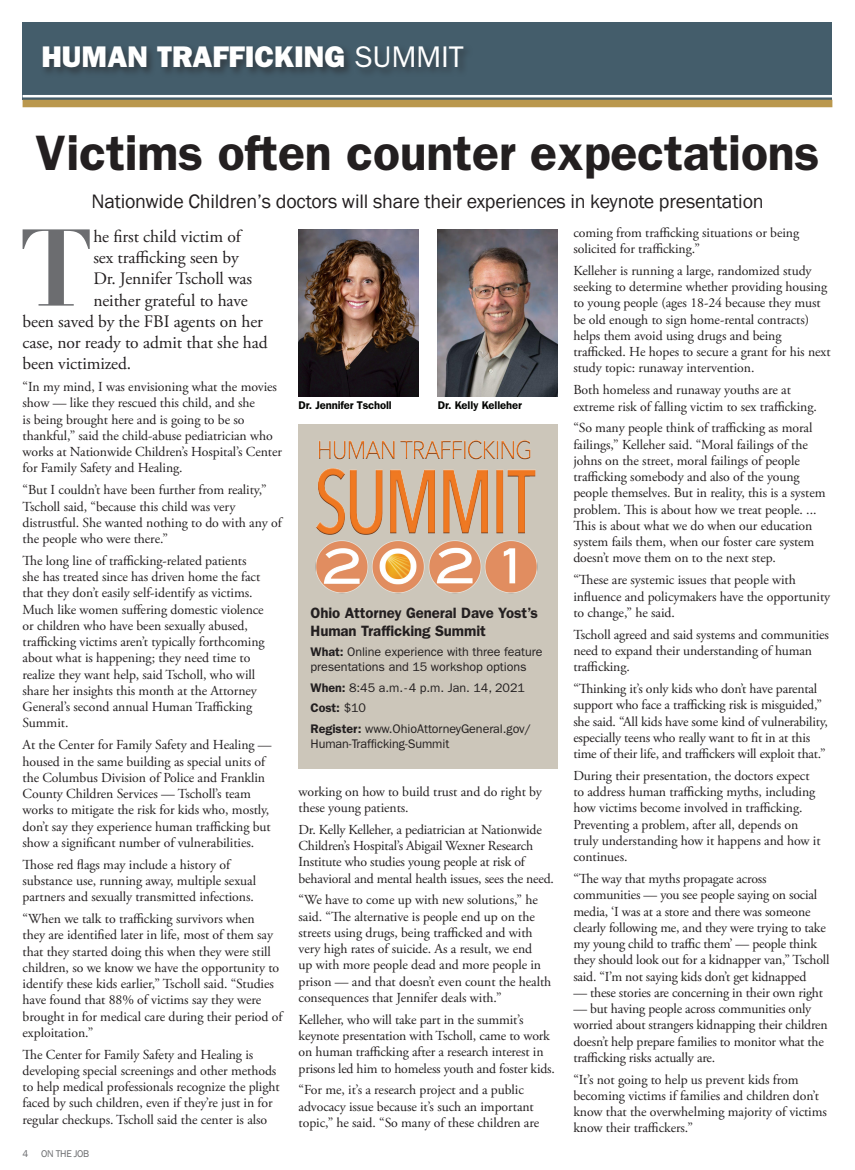
<style>
.page{position:relative;width:855px;height:1170px;background:#fff}
.page>*{position:absolute;margin:0;border:0;box-sizing:border-box;transform-origin:0 0}
.Paragraph{font:700 107px "Didot";color:#6c6d70}
.Heading_1{font:600 50px "ITC Franklin Gothic Std";letter-spacing:-.005em;color:#231f20}
.t1{font:30px "ITC Franklin Gothic Std Hvy";color:#fff}
.Heading_3{font:20px "Franklin Gothic";letter-spacing:-.01em;color:#231f20}
.Paragraph-2{font:17.5px "Adobe Garamond Pro";letter-spacing:-.005em;color:#231f20}
.Paragraph-3{font:600 15px/17.5px "ITC Franklin Gothic Std";letter-spacing:-.005em;color:#231f20}
.Paragraph-4{font:13.75px/16.2px "Adobe Garamond Pro";letter-spacing:-.005em;color:#231f20}
.Paragraph-5{font:12.5px/15px "ITC Franklin Gothic Std";letter-spacing:-.005em;color:#231f20}
.Paragraph-6{font:600 12.5px "ITC Franklin Gothic Std";color:#231f20}
.Cutline{font:600 11.25px "ITC Franklin Gothic Std";letter-spacing:-.01em;color:#040503}
.t2{font:10px "Franklin Gothic";letter-spacing:-.03em;color:#6c6d70}
.s1{font-family:"ITC Franklin Gothic Std"}
.s2{font-weight:600}
.s3{font-weight:400}
</style>
<div class="page">
<img style="left:299px;top:229px;width:119px;height:168px">
<div style="left:22px;top:22px;width:810px;height:78px;background:#445d6b"></div>
<div style="left:26px;top:100px;width:803px;height:7px;background:#ba984e"></div>
<div style="left:40px;top:44px;width:434px;height:34px;background:#231f20;opacity:.52"></div>
<hr style="left:23px;top:95px;width:810px;height:2px;background:#fff">
<div style="left:298px;top:425px;width:259px;height:344px;background:#ccc6ba"></div>
<img style="left:315px;top:440px;width:223px;height:154px">
<img style="left:438px;top:229px;width:119px;height:168px">
<p class="t1" style="left:41px;top:39px;width:424px">HUMAN TRAFFICKING <span class="s1">SUMMIT</span></p>
<p class="Heading_1" style="left:36px;top:124px;width:785px">Victims often counter expectations</p>
<p class="Heading_3" style="left:91px;top:189px;width:674px">Nationwide Children’s doctors will share their experiences in keynote presentation</p>
<p class="Paragraph" style="left:18px;top:201px;width:77px">T</p>
<p class="Paragraph-2" style="left:93px;top:226px;width:149px">he first child victim of</p>
<p class="Paragraph-2" style="left:93px;top:247px;width:147px">sex trafficking seen by</p>
<p class="Paragraph-2" style="left:93px;top:268px;width:160px">Dr. Jennifer Tscholl was</p>
<p class="Paragraph-2" style="left:93px;top:290px;width:156px">neither grateful to have</p>
<p class="Paragraph-2" style="left:23px;top:311px;width:242px">been saved by the FBI agents on her</p>
<p class="Paragraph-2" style="left:23px;top:332px;width:247px">case, nor ready to admit that she had</p>
<p class="Paragraph-2" style="left:23px;top:353px;width:110px">been victimized.</p>
<p class="Paragraph-4" style="left:23px;top:379px;width:261px">“In my mind, I was envisioning what the movies show — like they rescued this child, and she<br>is being brought here and is going to be so thankful,” said the child-abuse pediatrician who works at Nationwide Children’s Hospital’s Center for Family Safety and Healing.</p>
<p class="Paragraph-4" style="left:23px;top:482px;width:261px">“But I couldn’t have been further from reality,” Tscholl said, “because this child was very distrustful. She wanted nothing to do with any of the people who were there.”</p>
<p class="Paragraph-4" style="left:23px;top:553px;width:244px">The long line of trafficking-related patients she has treated since has driven home the fact that they don’t easily self-identify as victims.<br>Much like women suffering domestic violence or children who have been sexually abused, trafficking victims aren’t typically forthcoming about what is happening; they need time to realize they want help, said Tscholl, who will share her insights this month at the Attorney General’s second annual Human Trafficking Summit.</p>
<p class="Paragraph-4" style="left:23px;top:737px;width:251px">At the Center for Family Safety and Healing — housed in the same building as special units of the Columbus Division of Police and Franklin County Children Services — Tscholl’s team works to mitigate the risk for kids who, mostly, don’t say they experience human trafficking but show a significant number of vulnerabilities.</p>
<p class="Paragraph-4" style="left:23px;top:857px;width:235px">Those red flags may include a history of substance use, running away, multiple sexual partners and sexually transmitted infections.</p>
<p class="Paragraph-4" style="left:23px;top:911px;width:261px">“When we talk to trafficking survivors when<br>they are identified later in life, most of them say that they started doing this when they were still children, so we know we have the opportunity to identify these kids earlier,” Tscholl said. “Studies have found that 88% of victims say they were brought in for medical care during their period of exploitation.”</p>
<p class="Paragraph-4" style="left:23px;top:1047px;width:259px">The Center for Family Safety and Healing is developing special screenings and other methods to help medical professionals recognize the plight faced by such children, even if they’re just in for regular checkups. Tscholl said the center is also</p>
<p class="t2" style="left:22px;top:1148px;width:7px">4</p>
<p class="t2" style="left:41px;top:1148px;width:50px">ON THE JOB</p>
<p class="Cutline" style="left:299px;top:398px;width:95px">Dr. Jennifer Tscholl</p>
<p class="Cutline" style="left:438px;top:398px;width:86px">Dr. Kelly Kelleher</p>
<p class="Paragraph-3" style="left:311px;top:604px;width:229px">Ohio Attorney General Dave Yost’s<br>Human Trafficking Summit</p>
<p class="Paragraph-5" style="left:311px;top:645px;width:233px"><span class="s2">What:</span> Online experience with three feature presentations and 15 workshop options</p>
<p class="Paragraph-5" style="left:311px;top:680px;width:216px"><span class="s2">When:</span> 8:45 a.m.-4 p.m. Jan. 14, 2021</p>
<p class="Paragraph-6" style="left:311px;top:701px;width:57px">Cost: <span class="s3">$10</span></p>
<p class="Paragraph-5" style="left:311px;top:721px;width:222px"><span class="s2">Register:</span> www.OhioAttorneyGeneral.gov/<br>Human-Trafficking-Summit</p>
<p class="Paragraph-4" style="left:299px;top:784px;width:245px">working on how to build trust and do right by these young patients.</p>
<p class="Paragraph-4" style="left:299px;top:822px;width:257px">Dr. Kelly Kelleher, a pediatrician at Nationwide Children’s Hospital’s Abigail Wexner Research Institute who studies young people at risk of behavioral and mental health issues, sees the need.</p>
<p class="Paragraph-4" style="left:299px;top:892px;width:254px">“We have to come up with new solutions,” he said. “The alternative is people end up on the streets using drugs, being trafficked and with very high rates of suicide. As a result, we end<br>up with more people dead and more people in prison — and that doesn’t even count the health consequences that Jennifer deals with.”</p>
<p class="Paragraph-4" style="left:299px;top:1012px;width:258px">Kelleher, who will take part in the summit’s keynote presentation with Tscholl, came to work on human trafficking after a research interest in prisons led him to homeless youth and foster kids.</p>
<p class="Paragraph-4" style="left:299px;top:1082px;width:242px">“For me, it’s a research project and a public advocacy issue because it’s such an important topic,” he said. “So many of these children are</p>
<p class="Paragraph-4" style="left:573px;top:225px;width:227px">coming from trafficking situations or being solicited for trafficking.”</p>
<p class="Paragraph-4" style="left:573px;top:263px;width:259px">Kelleher is running a large, randomized study seeking to determine whether providing housing to young people (ages 18-24 because they must be old enough to sign home-rental contracts) helps them avoid using drugs and being trafficked. He hopes to secure a grant for his next study topic: runaway intervention.</p>
<p class="Paragraph-4" style="left:573px;top:382px;width:245px">Both homeless and runaway youths are at extreme risk of falling victim to sex trafficking.</p>
<p class="Paragraph-4" style="left:573px;top:420px;width:254px">“So many people think of trafficking as moral failings,” Kelleher said. “Moral failings of the johns on the street, moral failings of people trafficking somebody and also of the young people themselves. But in reality, this is a system problem. This is about how we treat people. ...<br>This is about what we do when our education system fails them, when our foster care system doesn’t move them on to the next step.</p>
<p class="Paragraph-4" style="left:573px;top:572px;width:258px">“These are systemic issues that people with influence and policymakers have the opportunity to change,” he said.</p>
<p class="Paragraph-4" style="left:573px;top:627px;width:257px">Tscholl agreed and said systems and communities need to expand their understanding of human trafficking.</p>
<p class="Paragraph-4" style="left:573px;top:681px;width:256px">“Thinking it’s only kids who don’t have parental support who face a trafficking risk is misguided,” she said. “All kids have some kind of vulnerability, especially teens who really want to fit in at this time of their life, and traffickers will exploit that.”</p>
<p class="Paragraph-4" style="left:573px;top:768px;width:249px">During their presentation, the doctors expect to address human trafficking myths, including how victims become involved in trafficking.<br>Preventing a problem, after all, depends on truly understanding how it happens and how it continues.</p>
<p class="Paragraph-4" style="left:573px;top:871px;width:258px">“The way that myths propagate across communities — you see people saying on social media, ‘I was at a store and there was someone clearly following me, and they were trying to take my young child to traffic them’ — people think they should look out for a kidnapper van,” Tscholl said. “I’m not saying kids don’t get kidnapped</p>
<p class="Paragraph-4" style="left:573px;top:985px;width:251px">— these stories are concerning in their own right</p>
<p class="Paragraph-4" style="left:573px;top:1001px;width:256px">— but having people across communities only worried about strangers kidnapping their children doesn’t help prepare families to monitor what the trafficking risks actually are.</p>
<p class="Paragraph-4" style="left:573px;top:1072px;width:255px">“It’s not going to help us prevent kids from becoming victims if families and children don’t know that the overwhelming majority of victims know their traffickers.”</p>
</div>
